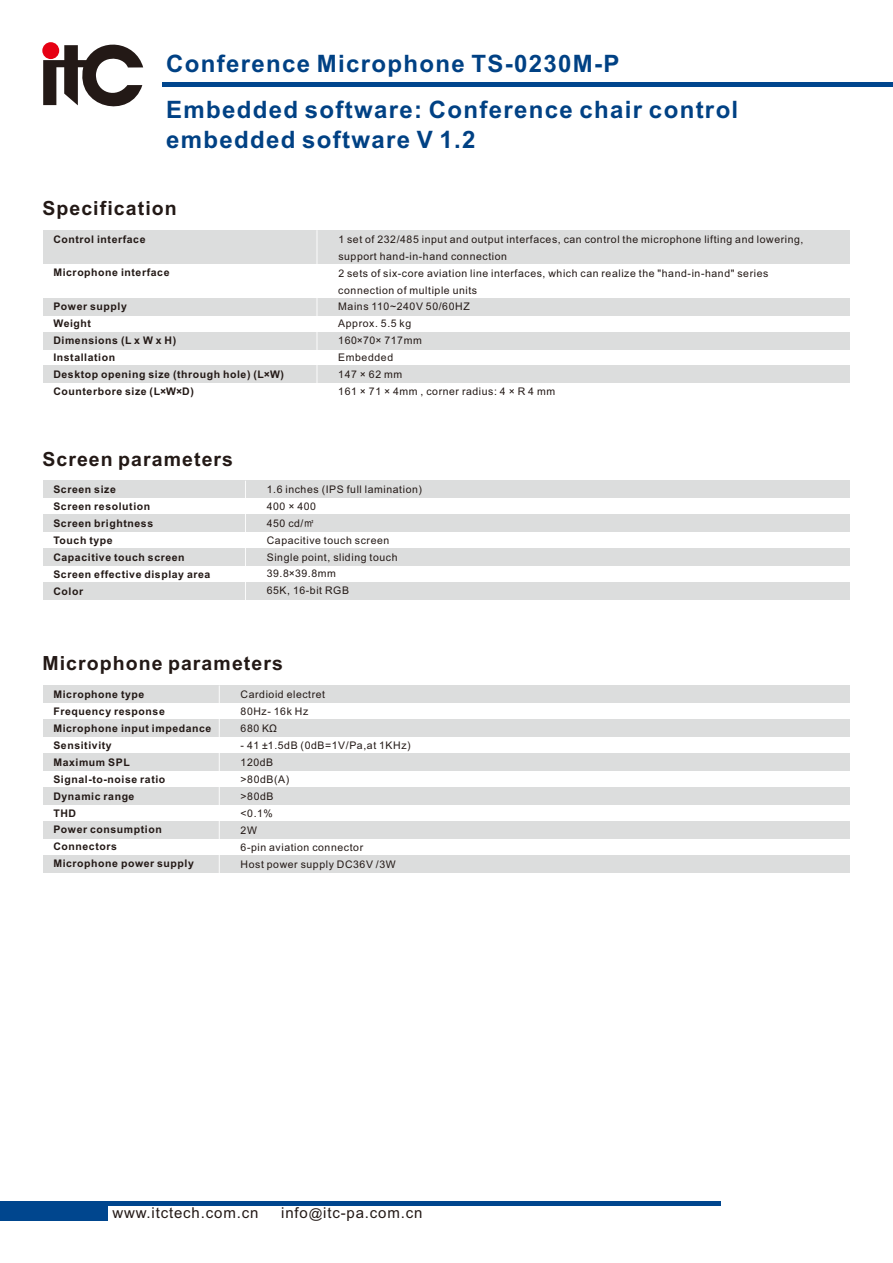
<style>
.page{position:relative;width:893px;height:1263px;background:#fff}
.page>*{position:absolute;margin:0;border:0;box-sizing:border-box;transform-origin:0 0}
.t1{font:700 24px/46.3px "Arial";letter-spacing:.055em;color:#004184}
.t2{font:700 19.5px "Arial";letter-spacing:.055em;color:#231916}
.t3{font:15px "Arial";letter-spacing:.055em;color:#231916}
.t4{font:10.5px/17px "Arial";letter-spacing:.055em;color:#231916}
.t5{font:700 10.5px/17px "Arial";letter-spacing:.055em;color:#231916}
.s1{font-family:"Arial Unicode MS"}
.s2{font-size:13.5px}
</style>
<div class="page">
<hr style="left:0;top:1202px;width:720px;height:4px;background:#00468e">
<div style="left:0;top:1202px;width:108px;height:18px;background:#00468e"></div>
<hr style="left:163px;top:82px;width:730px;height:4px;background:#00468e">
<svg style="left:43px;top:42px;width:100px;height:65px"></svg>
<div style="left:44px;top:230px;width:806px;height:18px;background:#dcdddd"></div>
<div style="left:44px;top:298px;width:806px;height:17px;background:#dcdddd"></div>
<div style="left:44px;top:332px;width:806px;height:17px;background:#dcdddd"></div>
<div style="left:44px;top:246px;width:806px;height:18px;background:#dcdddd"></div>
<div style="left:44px;top:366px;width:806px;height:17px;background:#dcdddd"></div>
<hr style="left:316px;top:230px;width:2px;height:158px;background:#fff">
<div style="left:44px;top:481px;width:806px;height:17px;background:#dcdddd"></div>
<div style="left:44px;top:548px;width:806px;height:18px;background:#dcdddd"></div>
<div style="left:44px;top:582px;width:806px;height:18px;background:#dcdddd"></div>
<div style="left:44px;top:514px;width:806px;height:18px;background:#dcdddd"></div>
<hr style="left:245px;top:481px;width:1px;height:121px;background:#fff">
<div style="left:44px;top:685px;width:806px;height:18px;background:#dcdddd"></div>
<div style="left:44px;top:753px;width:806px;height:18px;background:#dcdddd"></div>
<div style="left:44px;top:787px;width:806px;height:18px;background:#dcdddd"></div>
<div style="left:44px;top:719px;width:806px;height:18px;background:#dcdddd"></div>
<div style="left:44px;top:821px;width:806px;height:17px;background:#dcdddd"></div>
<div style="left:44px;top:855px;width:806px;height:17px;background:#dcdddd"></div>
<hr style="left:219px;top:685px;width:1px;height:189px;background:#fff">
<h1 class="t1" style="left:166px;top:43px;width:574px">Conference Microphone TS-0230M-P<br>Embedded software: Conference chair control</h1>
<h1 class="t1" style="left:166px;top:118px;width:311px">embedded software V 1.2</h1>
<h2 class="t2" style="left:42px;top:201px;width:136px">Specification</h2>
<p class="t5" style="left:53px;top:231px;width:94px">Control interface</p>
<p class="t5" style="left:53px;top:265px;width:118px">Microphone interface</p>
<p class="t5" style="left:53px;top:299px;width:232px">Power supply<br>Weight<br>Dimensions (L x W x H)<br>Installation<br>Desktop opening size (through hole) (L×W)<br>Counterbore size (L×W×D)</p>
<p class="t4" style="left:338px;top:231px;width:467px">1 set of 232/485 input and output interfaces, can control the microphone lifting and lowering, support hand-in-hand connection<br>2 sets of six-core aviation line interfaces, which can realize the "hand-in-hand" series connection of multiple units<br>Mains 110~240V 50/60HZ<br>Approx. 5.5 kg<br>160×70× 717mm<br>Embedded<br>147 × 62 mm<br>161 × 71 × 4mm , corner radius: 4 × R 4 mm</p>
<h2 class="t2" style="left:42px;top:451px;width:192px">Screen parameters</h2>
<p class="t5" style="left:53px;top:482px;width:158px">Screen size<br>Screen resolution<br>Screen brightness<br>Touch type<br>Capacitive touch screen<br>Screen effective display area<br>Color</p>
<p class="t4" style="left:267px;top:482px;width:157px">1.6 inches (IPS full lamination)<br>400 × 400<br>450 cd/<span class="s1">㎡</span></p>
<p class="t4" style="left:267px;top:533px;width:132px">Capacitive touch screen<br>Single point, sliding touch</p>
<p class="t4" style="left:267px;top:566px;width:84px">39.8×39.8mm<br>65K, 16-bit RGB</p>
<h2 class="t2" style="left:42px;top:656px;width:242px">Microphone parameters</h2>
<p class="t5" style="left:53px;top:687px;width:160px">Microphone type<br>Frequency response<br>Microphone input impedance<br>Sensitivity<br>Maximum SPL<br>Signal-to-noise ratio<br>Dynamic range<br>THD<br>Power consumption<br>Connectors<br>Microphone power supply</p>
<p class="t4" style="left:241px;top:687px;width:86px">Cardioid electret<br>80Hz- 16k Hz<br>680 KΩ</p>
<p class="t4" style="left:241px;top:738px;width:172px">- 41 ±1.5dB (0dB=1V/Pa,at 1KHz)<br>120dB<br>&gt;80dB(A)<br>&gt;80dB<br>&lt;0.1%<br>2W<br>6-pin aviation connector<br>Host power supply DC36V /3W</p>
<h3 class="t3" style="left:112px;top:1207px;width:147px">www.itctech.com.cn</h3>
<h3 class="t3" style="left:281px;top:1207px;width:143px">info<span class="s2">@</span>itc-pa.com.cn</h3>
</div>
